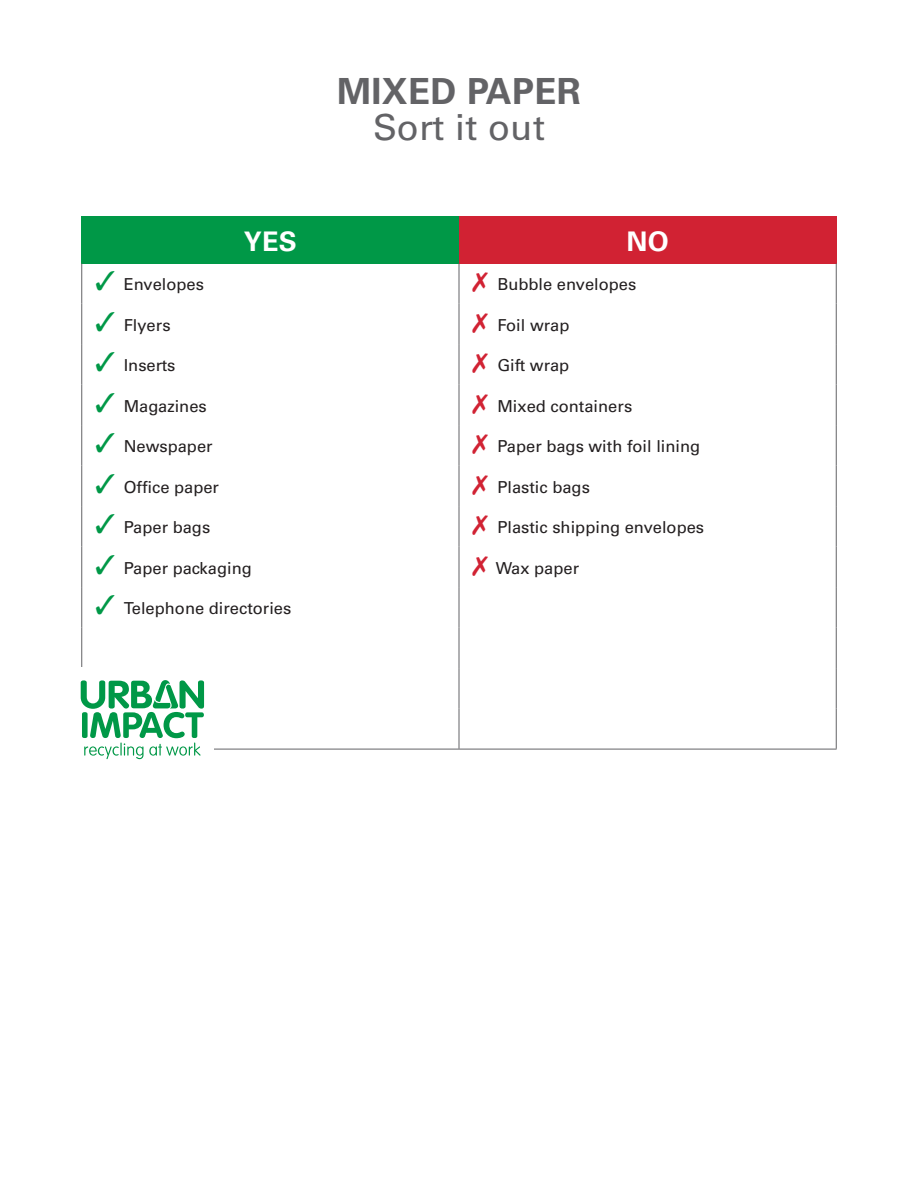
<style>
.page{position:relative;width:918px;height:1188px;background:#fff}
.page>*{position:absolute;margin:0;border:0;box-sizing:border-box;transform-origin:0 0}
.headline{font:700 36px "Univers";letter-spacing:.01em;color:#636366}
.headline-2{font:36px "Univers";letter-spacing:.01em;color:#636366}
.headline-3{font:700 27px "Univers";color:#fff}
.list{font:16.5px "Univers";color:#231f20}
.s1{color:#009847}
</style>
<div class="page">
<div style="left:82px;top:216px;width:377px;height:47px;background:#009847"></div>
<div style="left:459px;top:216px;width:377px;height:47px;background:#d12233"></div>
<hr style="left:81px;top:263px;width:1px;height:41px;background:#636366">
<hr style="left:459px;top:263px;width:1px;height:41px;background:#636366">
<hr style="left:836px;top:263px;width:1px;height:41px;background:#636366">
<hr style="left:81px;top:304px;width:1px;height:40px;background:#636366">
<hr style="left:459px;top:304px;width:1px;height:40px;background:#636366">
<hr style="left:836px;top:304px;width:1px;height:40px;background:#636366">
<hr style="left:81px;top:344px;width:1px;height:41px;background:#636366">
<hr style="left:459px;top:344px;width:1px;height:41px;background:#636366">
<hr style="left:836px;top:344px;width:1px;height:41px;background:#636366">
<hr style="left:81px;top:385px;width:1px;height:40px;background:#636366">
<hr style="left:459px;top:385px;width:1px;height:40px;background:#636366">
<hr style="left:836px;top:385px;width:1px;height:40px;background:#636366">
<hr style="left:81px;top:425px;width:1px;height:41px;background:#636366">
<hr style="left:459px;top:425px;width:1px;height:41px;background:#636366">
<hr style="left:836px;top:425px;width:1px;height:41px;background:#636366">
<hr style="left:81px;top:466px;width:1px;height:40px;background:#636366">
<hr style="left:459px;top:466px;width:1px;height:40px;background:#636366">
<hr style="left:836px;top:466px;width:1px;height:40px;background:#636366">
<hr style="left:81px;top:506px;width:1px;height:41px;background:#636366">
<hr style="left:459px;top:506px;width:1px;height:41px;background:#636366">
<hr style="left:836px;top:506px;width:1px;height:41px;background:#636366">
<hr style="left:81px;top:547px;width:1px;height:40px;background:#636366">
<hr style="left:459px;top:547px;width:1px;height:40px;background:#636366">
<hr style="left:836px;top:547px;width:1px;height:40px;background:#636366">
<hr style="left:81px;top:587px;width:1px;height:41px;background:#636366">
<hr style="left:459px;top:587px;width:1px;height:41px;background:#636366">
<hr style="left:836px;top:587px;width:1px;height:41px;background:#636366">
<hr style="left:81px;top:628px;width:1px;height:40px;background:#636366">
<hr style="left:459px;top:628px;width:1px;height:40px;background:#636366">
<hr style="left:836px;top:628px;width:1px;height:40px;background:#636366">
<hr style="left:459px;top:668px;width:1px;height:41px;background:#636366">
<hr style="left:836px;top:668px;width:1px;height:41px;background:#636366">
<hr style="left:459px;top:709px;width:1px;height:40px;background:#636366">
<hr style="left:836px;top:709px;width:1px;height:40px;background:#636366">
<hr style="left:81px;top:749px;width:378px;height:1px;background:#636366">
<hr style="left:459px;top:749px;width:378px;height:1px;background:#636366">
<div style="left:67px;top:667px;width:147px;height:107px;background:#fff"></div>
<svg style="left:81px;top:680px;width:123px;height:79px"></svg>
<p class="headline" style="left:337px;top:70px;width:245px">MIXED PAPER</p>
<p class="headline-2" style="left:373px;top:106px;width:173px">Sort it out</p>
<p class="headline-3" style="left:244px;top:226px;width:55px">YES</p>
<p class="headline-3" style="left:626px;top:226px;width:44px">NO</p>
<p class="list" style="left:95px;top:275px;width:110px"><span class="s1">✓</span> Envelopes</p>
<p class="list" style="left:497px;top:275px;width:141px">Bubble envelopes</p>
<p class="list" style="left:95px;top:315px;width:77px"><span class="s1">✓</span> Flyers</p>
<p class="list" style="left:497px;top:315px;width:74px">Foil wrap</p>
<p class="list" style="left:95px;top:356px;width:82px"><span class="s1">✓</span> Inserts</p>
<p class="list" style="left:497px;top:356px;width:74px">Gift wrap</p>
<p class="list" style="left:95px;top:396px;width:113px"><span class="s1">✓</span> Magazines</p>
<p class="list" style="left:497px;top:396px;width:137px">Mixed containers</p>
<p class="list" style="left:95px;top:437px;width:119px"><span class="s1">✓</span> Newspaper</p>
<p class="list" style="left:497px;top:437px;width:205px">Paper bags with foil lining</p>
<p class="list" style="left:95px;top:477px;width:125px"><span class="s1">✓</span> Office paper</p>
<p class="list" style="left:497px;top:477px;width:94px">Plastic bags</p>
<p class="list" style="left:95px;top:518px;width:117px"><span class="s1">✓</span> Paper bags</p>
<p class="list" style="left:497px;top:518px;width:208px">Plastic shipping envelopes</p>
<p class="list" style="left:95px;top:558px;width:158px"><span class="s1">✓</span> Paper packaging</p>
<p class="list" style="left:496px;top:558px;width:85px">Wax paper</p>
<p class="list" style="left:95px;top:599px;width:198px"><span class="s1">✓</span> Telephone directories</p>
</div>
